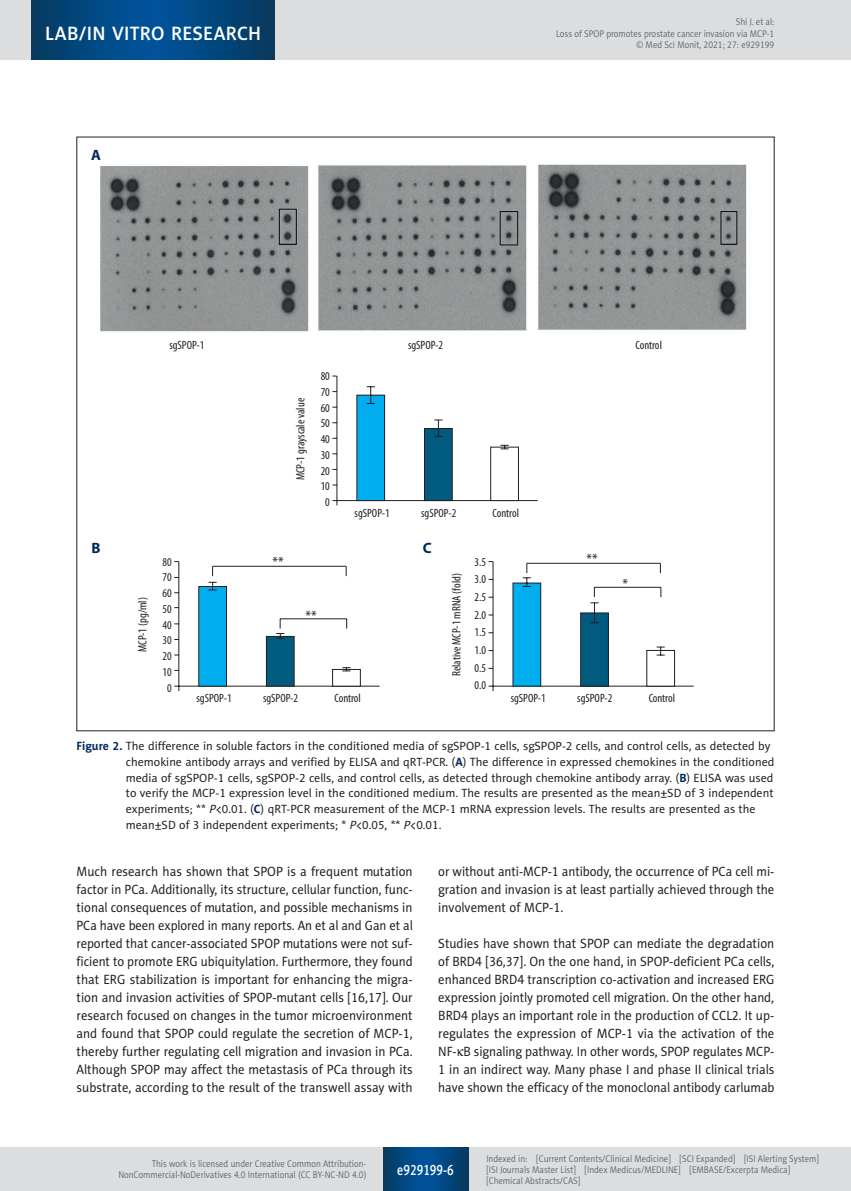
<style>
.page{position:relative;width:851px;height:1191px;background:#fff}
.page>*{position:absolute;margin:0;border:0;box-sizing:border-box;transform-origin:0 0}
.t1{font:19.5px "Naomi Sans EFN Medium";letter-spacing:.015em;color:#fff}
.t2{font:15px "Naomi Sans EFN Medium";color:#fff;scale:.8 1}
.t3{font:condensed 15px "Myriad Pro";color:#231f20}
.t4{font:700 15px "Myriad Pro";color:#00295c}
.MSM_Body{font:13.5px/18px "Naomi Sans EFN";color:#231f20;text-align:justify;scale:.95 1}
.MSM_Body-2{font:13.5px/18px "Naomi Sans EFN";color:#231f20;text-align:justify;scale:.94 1}
.MSM_Rycina_tytul{font:12px/15.8px "Naomi Sans EFN";color:#231f20}
.t5{font:condensed 12px/15.8px "Myriad Pro";color:#231f20;text-align:center}
.t6{font:9.75px/11.2px "Naomi Sans EFN Light";color:#57585a;text-align:right;scale:.9 1}
.s1{font-weight:700;color:#00295c}
.s2{font-style:italic}
.s3{font-family:"Standard Sym L"}
</style>
<div class="page">
<img style="left:100px;top:164px;width:647px;height:168px">
<hr style="left:336px;top:376px;width:1px;height:129px;background:#231f20">
<hr style="left:332px;top:500px;width:205px;height:1px;background:#231f20">
<svg style="left:356px;top:386px;width:29px;height:115px;background:#17a8de"></svg>
<svg style="left:490px;top:444px;width:29px;height:57px"></svg>
<svg style="left:423px;top:419px;width:30px;height:82px;background:#266b87"></svg>
<hr style="left:178px;top:561px;width:1px;height:130px;background:#231f20">
<hr style="left:174px;top:686px;width:205px;height:1px;background:#231f20">
<svg style="left:198px;top:565px;width:163px;height:122px"></svg>
<hr style="left:280px;top:618px;width:66px;height:1px;background:#231f20">
<hr style="left:492px;top:561px;width:1px;height:130px;background:#231f20">
<hr style="left:488px;top:686px;width:205px;height:1px;background:#231f20">
<svg style="left:512px;top:562px;width:163px;height:125px"></svg>
<hr style="left:594px;top:587px;width:66px;height:1px;background:#231f20">
<div style="left:0;top:1148px;width:850px;height:43px;background:#dcdddf"></div>
<svg style="left:383px;top:1147px;width:85px;height:43px;background:#02477e"></svg>
<div style="left:0;top:0;width:850px;height:60px;background:#dcdddf"></div>
<hr style="left:850px;top:0;width:1px;height:60px;background:#dcdddf">
<svg style="left:32px;top:0;width:242px;height:60px;background:#02477f"></svg>
<h1 class="t1" style="left:45px;top:22px;width:217px">LAB/IN VITRO RESEARCH</h1>
<p class="t4" style="left:91px;top:146px;width:11px">A</p>
<p class="t6" style="left:556px;top:16px;width:244px">Shi J. et al:<br>Loss of SPOP promotes prostate cancer invasion via MCP-1 © Med Sci Monit, 2021; 27: e929199</p>
<p class="t5" style="left:169px;top:336px;width:37px">sgSPOP-1</p>
<p class="t5" style="left:408px;top:336px;width:37px">sgSPOP-2</p>
<p class="t5" style="left:320px;top:368px;width:11px">80<br>70<br>60<br>50<br>40<br>30<br>20<br>10<br>0</p>
<p class="t5" style="left:292px;top:480px;width:84px;rotate:-90deg">MCP-1 grayscale value</p>
<p class="t5" style="left:354px;top:505px;width:37px">sgSPOP-1</p>
<p class="t5" style="left:421px;top:505px;width:37px">sgSPOP-2</p>
<p class="t5" style="left:492px;top:505px;width:28px">Control</p>
<p class="t4" style="left:91px;top:538px;width:11px">B</p>
<p class="t4" style="left:423px;top:538px;width:10px">C</p>
<p class="t5" style="left:134px;top:652px;width:56px;rotate:-90deg">MCP-1 (pg/ml)</p>
<p class="t5" style="left:162px;top:554px;width:11px">80</p>
<p class="t3" style="left:272px;top:552px;width:13px">**</p>
<p class="t5" style="left:162px;top:569px;width:11px">70<br>60<br>50<br>40<br>30<br>20<br>10<br>0</p>
<p class="t3" style="left:305px;top:607px;width:13px">**</p>
<p class="t5" style="left:448px;top:676px;width:104px;rotate:-90deg">Relative MCP-1 mRNA (fold)</p>
<p class="t5" style="left:474px;top:554px;width:13px">3.5</p>
<p class="t5" style="left:474px;top:570px;width:13px;line-height:17.7px;text-align:justify">3.0<br>2.5<br>2.0<br>1.5<br>1.0<br>0.5<br>0.0</p>
<p class="t5" style="left:635px;top:336px;width:28px">Control</p>
<p class="t3" style="left:586px;top:549px;width:13px">**</p>
<p class="t3" style="left:622px;top:575px;width:7px">*</p>
<p class="t5" style="left:196px;top:690px;width:37px">sgSPOP-1</p>
<p class="t5" style="left:263px;top:690px;width:37px">sgSPOP-2</p>
<p class="t5" style="left:334px;top:690px;width:28px">Control</p>
<p class="t5" style="left:510px;top:690px;width:37px">sgSPOP-1</p>
<p class="t5" style="left:577px;top:690px;width:37px">sgSPOP-2</p>
<p class="t5" style="left:648px;top:690px;width:28px">Control</p>
<p class="MSM_Rycina_tytul" style="left:126px;top:738px;width:650px;text-indent:-49px"><span class="s1">Figure 2.</span> The difference in soluble factors in the conditioned media of sgSPOP-1 cells, sgSPOP-2 cells, and control cells, as detected by chemokine antibody arrays and verified by ELISA and qRT-PCR. (<span class="s1">A</span>) The difference in expressed chemokines in the conditioned media of sgSPOP-1 cells, sgSPOP-2 cells, and control cells, as detected through chemokine antibody array. (<span class="s1">B</span>) ELISA was used to verify the MCP-1 expression level in the conditioned medium. The results are presented as the mean±SD of 3 independent experiments; ** <span class="s2">P</span>&lt;0.01. (<span class="s1">C</span>) qRT-PCR measurement of the MCP-1 mRNA expression levels. The results are presented as the mean±SD of 3 independent experiments; * <span class="s2">P</span>&lt;0.05, ** <span class="s2">P</span>&lt;0.01.</p>
<p class="MSM_Body" style="left:77px;top:862px;width:355px">Much research has shown that SPOP is a frequent mutation factor in PCa. Additionally, its structure, cellular function, func&shy;tional consequences of mutation, and possible mechanisms in PCa have been explored in many reports. An et al and Gan et al reported that cancer-associated SPOP mutations were not suf&shy;ficient to promote ERG ubiquitylation. Furthermore, they found that ERG stabilization is important for enhancing the migra&shy;tion and invasion activities of SPOP-mutant cells [16,17]. Our research focused on changes in the tumor microenvironment and found that SPOP could regulate the secretion of MCP-1, thereby further regulating cell migration and invasion in PCa.<br>Although SPOP may affect the metastasis of PCa through its substrate, according to the result of the transwell assay with</p>
<p class="MSM_Body-2" style="left:438px;top:862px;width:359px">or without anti-MCP-1 antibody, the occurrence of PCa cell mi&shy;gration and invasion is at least partially achieved through the involvement of MCP-1.</p>
<p class="MSM_Body" style="left:438px;top:934px;width:355px">Studies have shown that SPOP can mediate the degradation of BRD4 [36,37]. On the one hand, in SPOP-deficient PCa cells, enhanced BRD4 transcription co-activation and increased ERG expression jointly promoted cell migration. On the other hand, BRD4 plays an important role in the production of CCL2. It up&shy;regulates the expression of MCP-1 via the activation of the NF-<span class="s3">k</span>B signaling pathway. In other words, SPOP regulates MCP-1 in an indirect way. Many phase I and phase II clinical trials have shown the efficacy of the monoclonal antibody carlumab</p>
<p class="t6" style="left:118px;top:1158px;width:277px">This work is licensed under Creative Common Attribution-<br>NonCommercial-NoDerivatives 4.0 International (CC BY-NC-ND 4.0)</p>
<p class="t2" style="left:397px;top:1160px;width:72px">e929199-6</p>
<p class="t6" style="left:486px;top:1152px;width:371px;text-align:left">Indexed in: [Current Contents/Clinical Medicine] [SCI Expanded] [ISI Alerting System] [ISI Journals Master List] [Index Medicus/MEDLINE] [EMBASE/Excerpta Medica] [Chemical Abstracts/CAS]</p>
</div>
